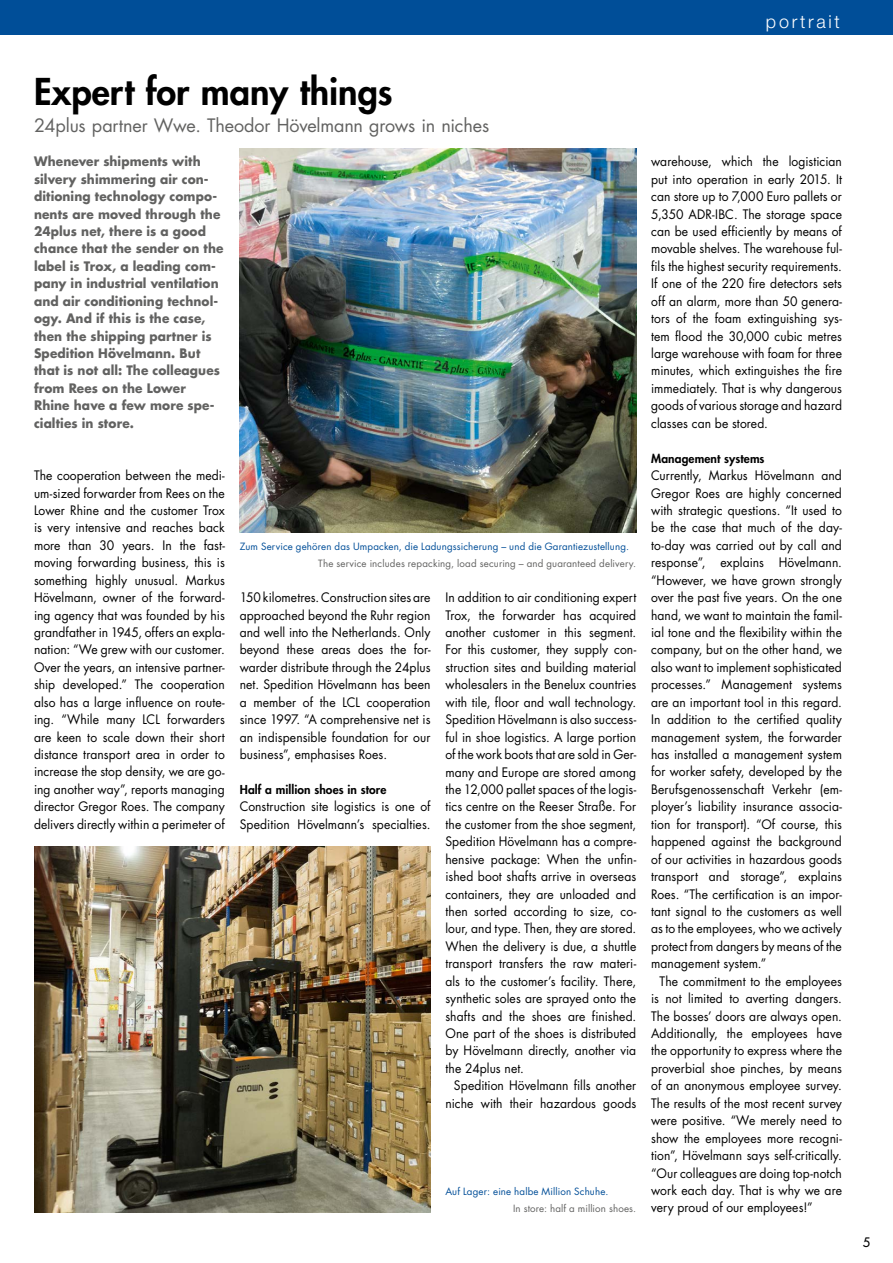
<style>
.page{position:relative;width:893px;height:1263px;background:#fff}
.page>*{position:absolute;margin:0;border:0;box-sizing:border-box;transform-origin:0 0}
.t1{font:800 36px "Futura";color:#000}
.t2{font:18px "Futura";letter-spacing:-.01em;color:#626261}
.t3{font:300 18px "Helvetica Neue LT Pro";letter-spacing:.15em;color:#fff}
.t4{font:12.75px/17.4px "Futura";letter-spacing:.005em;color:#000;text-align:justify;scale:.95 1}
.t5{font:700 12.75px/17.4px "Futura";letter-spacing:.01em;color:#626261;scale:.95 1}
.t6{font:12.75px "Futura";color:#000}
.t7{font:800 12px "Futura";letter-spacing:.01em;color:#000}
.t8{font:9.75px "Futura";letter-spacing:.015em;color:#004e98}
.t9{font:9.75px "Futura";letter-spacing:.015em;color:#626261}
</style>
<div class="page">
<img style="left:240px;top:149px;width:396px;height:383px">
<img style="left:34px;top:846px;width:397px;height:366px">
<div style="left:0;top:0;width:893px;height:34px;background:#004e98"></div>
<h2 class="t3" style="left:766px;top:11px;width:75px">portrait</h2>
<h1 class="t1" style="left:34px;top:68px;width:360px">Expert for many things</h1>
<h2 class="t2" style="left:34px;top:113px;width:457px">24plus partner Wwe. Theodor Hövelmann grows in niches</h2>
<p class="t5" style="left:34px;top:152px;width:201px">Whenever shipments with silvery shimmering air con&shy;ditioning technology compo&shy;nents are moved through the<br>24plus net, there is a good chance that the sender on the label is Trox, a leading com&shy;pany in industrial ventilation and air conditioning technol&shy;ogy. And if this is the case, then the shipping partner is<br>Spedition Hövelmann. But that is not all: The colleagues from Rees on the Lower<br>Rhine have a few more spe&shy;cialties in store.</p>
<p class="t4" style="left:34px;top:466px;width:202px">The cooperation between the medi&shy;um-sized forwarder from Rees on the Lower Rhine and the customer Trox is very intensive and reaches back more than 30 years. In the fast&shy;moving forwarding business, this is something highly unusual. Markus Hövelmann, owner of the forward&shy;ing agency that was founded by his grandfather in 1945, offers an expla&shy;nation: “We grew with our customer.<br>Over the years, an intensive partner&shy;ship developed.” The cooperation also has a large influence on route&shy;ing. “While many LCL forwarders are keen to scale down their short distance transport area in order to increase the stop density, we are go&shy;ing another way”, reports managing director Gregor Roes. The company delivers directly within a perimeter of</p>
<p class="t8" style="left:240px;top:539px;width:391px">Zum Service gehören das Umpacken, die Ladungssicherung – und die Garantiezustellung.</p>
<p class="t9" style="left:318px;top:557px;width:319px">The service includes repacking, load securing – and guaranteed delivery.</p>
<p class="t4" style="left:240px;top:589px;width:202px">150 kilometres. Construction sites are approached beyond the Ruhr region and well into the Netherlands. Only beyond these areas does the for&shy;warder distribute through the 24plus net. Spedition Hövelmann has been a member of the LCL cooperation since 1997. “A comprehensive net is an indispensible foundation for our business”, emphasises Roes.</p>
<p class="t7" style="left:240px;top:781px;width:148px">Half a million shoes in store</p>
<p class="t4" style="left:240px;top:798px;width:202px">Construction site logistics is one of<br>Spedition Hövelmann’s specialties.</p>
<p class="t4" style="left:445px;top:589px;width:202px">In addition to air conditioning expert Trox, the forwarder has acquired another customer in this segment.<br>For this customer, they supply con&shy;struction sites and building material wholesalers in the Benelux countries with tile, floor and wall technology.<br>Spedition Hövelmann is also success&shy;ful in shoe logistics. A large portion of the work boots that are sold in Ger&shy;many and Europe are stored among the 12,000 pallet spaces of the logis&shy;tics centre on the Reeser Straße. For the customer from the shoe segment, Spedition Hövelmann has a compre&shy;hensive package: When the unfin&shy;ished boot shafts arrive in overseas containers, they are unloaded and then sorted according to size, co&shy;lour, and type. Then, they are stored.<br>When the delivery is due, a shuttle transport transfers the raw materi&shy;als to the customer’s facility. There, synthetic soles are sprayed onto the shafts and the shoes are finished.<br>One part of the shoes is distributed by Hövelmann directly, another via the 24plus net.</p>
<p class="t4" style="left:445px;top:1077px;width:202px;text-align:right">Spedition Hövelmann fills another niche with their hazardous goods</p>
<p class="t8" style="left:445px;top:1185px;width:164px">Auf Lager: eine halbe Million Schuhe.</p>
<p class="t9" style="left:513px;top:1202px;width:125px">In store: half a million shoes.</p>
<p class="t4" style="left:651px;top:153px;width:202px">warehouse, which the logistician put into operation in early 2015. It can store up to 7,000 Euro pallets or 5,350 ADR-IBC. The storage space can be used efficiently by means of movable shelves. The warehouse ful&shy;fils the highest security requirements.<br>If one of the 220 fire detectors sets off an alarm, more than 50 genera&shy;tors of the foam extinguishing sys&shy;tem flood the 30,000 cubic metres large warehouse with foam for three minutes, which extinguishes the fire immediately. That is why dangerous goods of various storage and hazard classes can be stored.</p>
<p class="t7" style="left:651px;top:450px;width:115px">Management systems</p>
<p class="t4" style="left:651px;top:466px;width:202px">Currently, Markus Hövelmann and Gregor Roes are highly concerned with strategic questions. “It used to be the case that much of the day&shy;to-day was carried out by call and response”, explains Hövelmann. “However, we have grown strongly over the past five years. On the one hand, we want to maintain the famil&shy;ial tone and the flexibility within the company, but on the other hand, we also want to implement sophisticated processes.” Management systems are an important tool in this regard.<br>In addition to the certified quality management system, the forwarder has installed a management system for worker safety, developed by the Berufsgenossenschaft Verkehr (em&shy;ployer’s liability insurance associa&shy;tion for transport). “Of course, this happened against the background of our activities in hazardous goods transport and storage”, explains Roes. “The certification is an impor&shy;tant signal to the customers as well as to the employees, who we actively protect from dangers by means of the management system.”</p>
<p class="t4" style="left:651px;top:972px;width:202px;text-indent:9px">The commitment to the employees is not limited to averting dangers.<br>The bosses’ doors are always open.<br>Additionally, the employees have the opportunity to express where the proverbial shoe pinches, by means of an anonymous employee survey.<br>The results of the most recent survey were positive. “We merely need to show the employees more recogni&shy;tion”, Hövelmann says self-critically. “Our colleagues are doing top-notch work each day. That is why we are very proud of our employees!”</p>
<p class="t6" style="left:863px;top:1234px;width:9px">5</p>
</div>
